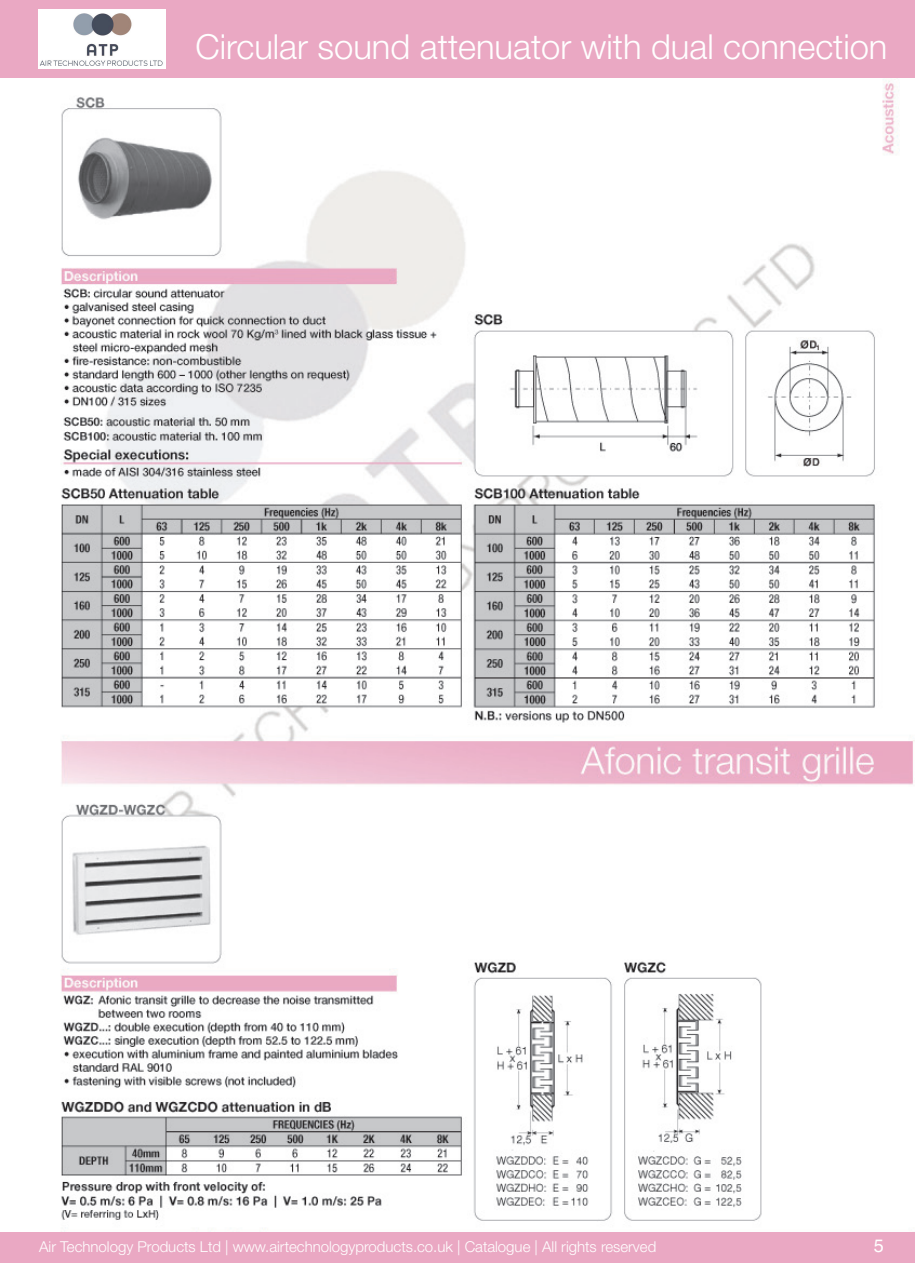
<style>
.page{position:relative;width:915px;height:1263px;background:#fff}
.page>*{position:absolute;margin:0;border:0;box-sizing:border-box;transform-origin:0 0}
.t1{font:300 34.5px "Helvetica Neue";color:#fff}
.t2{font:18px "Helvetica";color:#fff}
.t3{font:300 15px "Helvetica Neue";color:#fff}
</style>
<div class="page">
<img style="left:61px;top:81px;width:853px;height:1151px">
<div style="left:0;top:0;width:914px;height:78px;background:#eaa8c3"></div>
<img style="left:38px;top:10px;width:127px;height:58px">
<div style="left:0;top:1232px;width:914px;height:31px;background:#eaa8c3"></div>
<h1 class="t1" style="left:195px;top:35px;width:693px">Circular sound attenuator with dual connection</h1>
<p class="t3" style="left:39px;top:1241px;width:618px">Air Technology Products Ltd | www.airtechnologyproducts.co.uk | Catalogue | All rights reserved</p>
<p class="t2" style="left:873px;top:1236px;width:12px">5</p>
</div>
